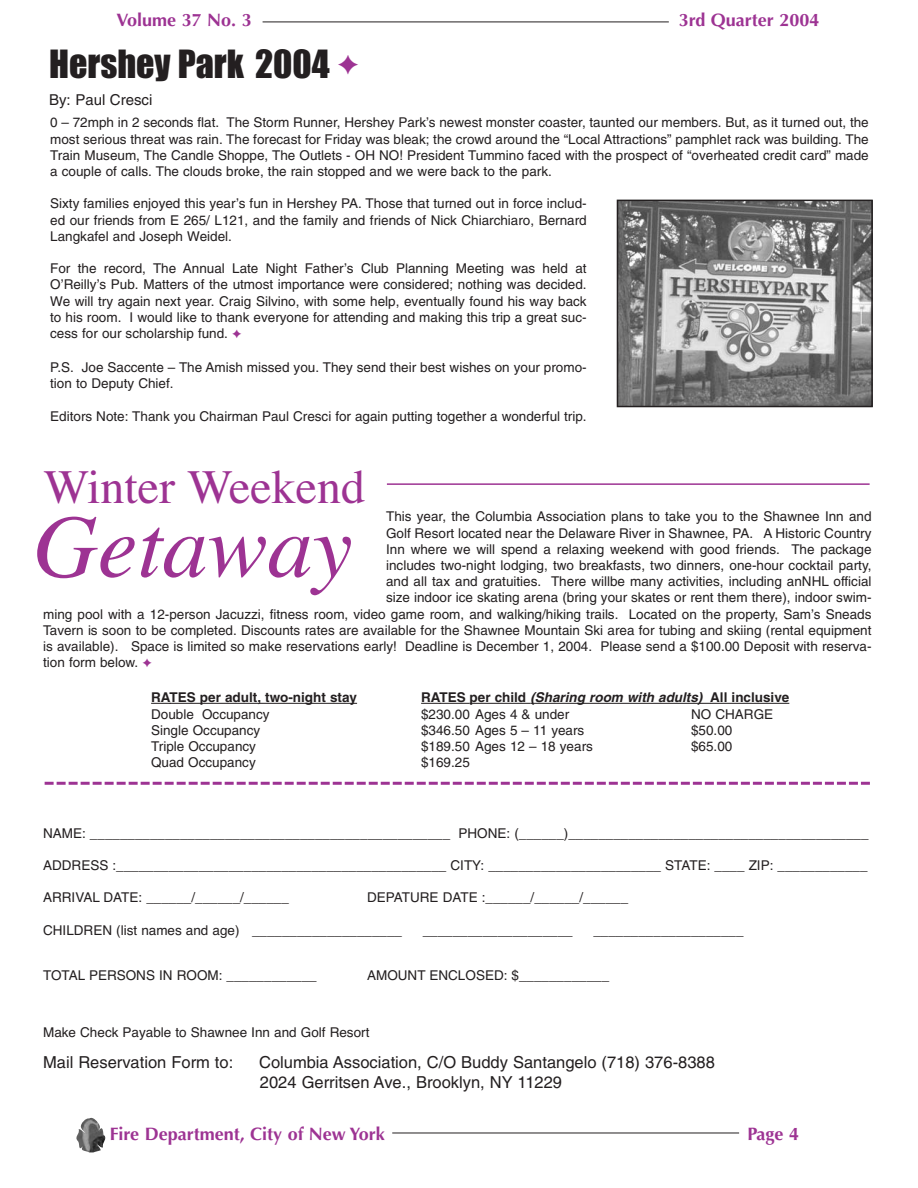
<style>
.page{position:relative;width:918px;height:1188px;background:#fff}
.page>*{position:absolute;margin:0;border:0;box-sizing:border-box;transform-origin:0 0}
.t1{font:italic 90px "Times";color:#9d3393}
.t2{font:48px "Times";color:#9d3393}
.t3{font:36px "Impact";color:#231f20}
.t4{font:700 18px "Optima";color:#9d3393}
.t5{font:16.5px/19.8px "Helvetica";color:#231f20}
.t6{font:15px "Helvetica";color:#231f20}
.t7{font:13.5px/16.2px "Helvetica";color:#231f20;text-align:justify}
.t8{font:700 13.5px "Helvetica";color:#231f20}
.t9{font:italic 13.5px "Helvetica";color:#231f20}
.s1{color:#9d3393}
.s2{font-style:italic}
</style>
<div class="page">
<hr style="left:387px;top:483px;width:483px;height:2px;background:#9d3393">
<img style="left:620px;top:203px;width:250px;height:201px">
<div style="left:617px;top:200px;width:256px;height:207px;border:2px solid #231f20"></div>
<svg style="left:151px;top:703px;width:19px;height:1px"></svg>
<hr style="left:170px;top:703px;width:187px;height:1px;background:#231f20">
<svg style="left:421px;top:703px;width:49px;height:1px"></svg>
<hr style="left:470px;top:703px;width:60px;height:1px;background:#231f20">
<hr style="left:530px;top:703px;width:181px;height:1px;background:#231f20">
<hr style="left:710px;top:703px;width:79px;height:1px;background:#231f20">
<svg style="left:45px;top:782px;width:825px;height:3px"></svg>
<hr style="left:263px;top:22px;width:406px;height:1px;background:#231f20">
<hr style="left:392px;top:1133px;width:347px;height:1px;background:#231f20">
<img style="left:76px;top:1117px;width:30px;height:35px">
<h3 class="t4" style="left:117px;top:13px;width:137px">Volume 37 No. 3</h3>
<h3 class="t4" style="left:679px;top:13px;width:142px">3rd Quarter 2004</h3>
<h3 class="t3" style="left:49px;top:52px;width:282px">Hershey Park 2004</h3>
<p class="t6" style="left:49px;top:95px;width:105px">By: Paul Cresci</p>
<p class="t7" style="left:50px;top:116px;width:820px">0 – 72mph in 2 seconds flat. The Storm Runner, Hershey Park’s newest monster coaster, taunted our members. But, as it turned out, the most serious threat was rain. The forecast for Friday was bleak; the crowd around the “Local Attractions” pamphlet rack was building. The Train Museum, The Candle Shoppe, The Outlets - OH NO! President Tummino faced with the prospect of “overheated credit card” made a couple of calls. The clouds broke, the rain stopped and we were back to the park.</p>
<p class="t7" style="left:50px;top:197px;width:538px">Sixty families enjoyed this year’s fun in Hershey PA. Those that turned out in force includ&shy;ed our friends from E 265/ L121, and the family and friends of Nick Chiarchiaro, Bernard Langkafel and Joseph Weidel.</p>
<p class="t7" style="left:50px;top:262px;width:538px">For the record, The Annual Late Night Father’s Club Planning Meeting was held at O’Reilly’s Pub. Matters of the utmost importance were considered; nothing was decided.<br>We will try again next year. Craig Silvino, with some help, eventually found his way back to his room. I would like to thank everyone for attending and making this trip a great suc&shy;cess for our scholarship fund. <span class="s1">✦</span></p>
<p class="t7" style="left:50px;top:360px;width:538px">P.S. Joe Saccente – The Amish missed you. They send their best wishes on your promo&shy;tion to Deputy Chief.</p>
<p class="t7" style="left:50px;top:410px;width:538px">Editors Note: Thank you Chairman Paul Cresci for again putting together a wonderful trip.</p>
<h2 class="t2" style="left:44px;top:470px;width:323px">Winter Weekend</h2>
<h1 class="t1" style="left:33px;top:514px;width:321px">Getaway</h1>
<p class="t7" style="left:386px;top:510px;width:487px">This year, the Columbia Association plans to take you to the Shawnee Inn and</p>
<p class="t7" style="left:386px;top:526px;width:487px">Golf Resort located near the Delaware River in Shawnee, PA. A Historic Country</p>
<p class="t7" style="left:386px;top:542px;width:487px">Inn where we will spend a relaxing weekend with good friends. The package</p>
<p class="t7" style="left:386px;top:558px;width:487px">includes two-night lodging, two breakfasts, two dinners, one-hour cocktail party,</p>
<p class="t7" style="left:386px;top:575px;width:487px">and all tax and gratuities. There willbe many activities, including anNHL official</p>
<p class="t7" style="left:386px;top:591px;width:487px">size indoor ice skating arena (bring your skates or rent them there), indoor swim-</p>
<p class="t7" style="left:43px;top:607px;width:830px">ming pool with a 12-person Jacuzzi, fitness room, video game room, and walking/hiking trails. Located on the property, Sam’s Sneads</p>
<p class="t7" style="left:43px;top:623px;width:830px">Tavern is soon to be completed. Discounts rates are available for the Shawnee Mountain Ski area for tubing and skiing (rental equipment</p>
<p class="t7" style="left:43px;top:639px;width:830px">is available). Space is limited so make reservations early! Deadline is December 1, 2004. Please send a $100.00 Deposit with reserva-</p>
<p class="t7" style="left:43px;top:656px;width:110px">tion form below. <span class="s1">✦</span></p>
<p class="t8" style="left:151px;top:692px;width:207px">RATES per adult, two-night stay</p>
<p class="t8" style="left:421px;top:692px;width:370px">RATES per child <span class="s2">(Sharing room with adults)</span> All inclusive</p>
<p class="t7" style="left:151px;top:707px;width:120px">Double Occupancy</p>
<p class="t7" style="left:421px;top:707px;width:150px">$230.00 Ages 4 &amp; under</p>
<p class="t7" style="left:691px;top:707px;width:84px">NO CHARGE</p>
<p class="t7" style="left:151px;top:724px;width:111px">Single Occupancy</p>
<p class="t7" style="left:421px;top:724px;width:165px">$346.50 Ages 5 – 11 years</p>
<p class="t7" style="left:691px;top:724px;width:43px">$50.00</p>
<p class="t7" style="left:151px;top:740px;width:106px">Triple Occupancy</p>
<p class="t7" style="left:421px;top:740px;width:173px">$189.50 Ages 12 – 18 years</p>
<p class="t7" style="left:691px;top:740px;width:43px">$65.00</p>
<p class="t7" style="left:151px;top:756px;width:106px">Quad Occupancy</p>
<p class="t7" style="left:421px;top:756px;width:50px">$169.25</p>
<p class="t7" style="left:43px;top:826px;width:827px">NAME: ________________________________________________ PHONE: (______)________________________________________</p>
<p class="t7" style="left:43px;top:859px;width:826px">ADDRESS :____________________________________________ CITY: _______________________ STATE: ____ ZIP: ____________</p>
<p class="t7" style="left:43px;top:891px;width:247px">ARRIVAL DATE: ______/______/______</p>
<p class="t7" style="left:367px;top:891px;width:263px">DEPATURE DATE :______/______/______</p>
<p class="t7" style="left:43px;top:923px;width:360px">CHILDREN <span class="s2">(list names and age)</span> ____________________</p>
<p class="t7" style="left:423px;top:923px;width:152px">____________________</p>
<p class="t7" style="left:593px;top:923px;width:152px">____________________</p>
<p class="t7" style="left:43px;top:968px;width:275px">TOTAL PERSONS IN ROOM: ____________</p>
<p class="t7" style="left:367px;top:968px;width:244px">AMOUNT ENCLOSED: $____________</p>
<p class="t9" style="left:43px;top:1027px;width:328px">Make Check Payable to Shawnee Inn and Golf Resort</p>
<p class="t5" style="left:43px;top:1054px;width:192px">Mail Reservation Form to:</p>
<p class="t5" style="left:259px;top:1054px;width:457px">Columbia Association, C/O Buddy Santangelo (718) 376-8388<br>2024 Gerritsen Ave., Brooklyn, NY 11229</p>
<h3 class="t4" style="left:110px;top:1127px;width:277px">Fire Department, City of New York</h3>
<h3 class="t4" style="left:747px;top:1127px;width:53px">Page 4</h3>
</div>
